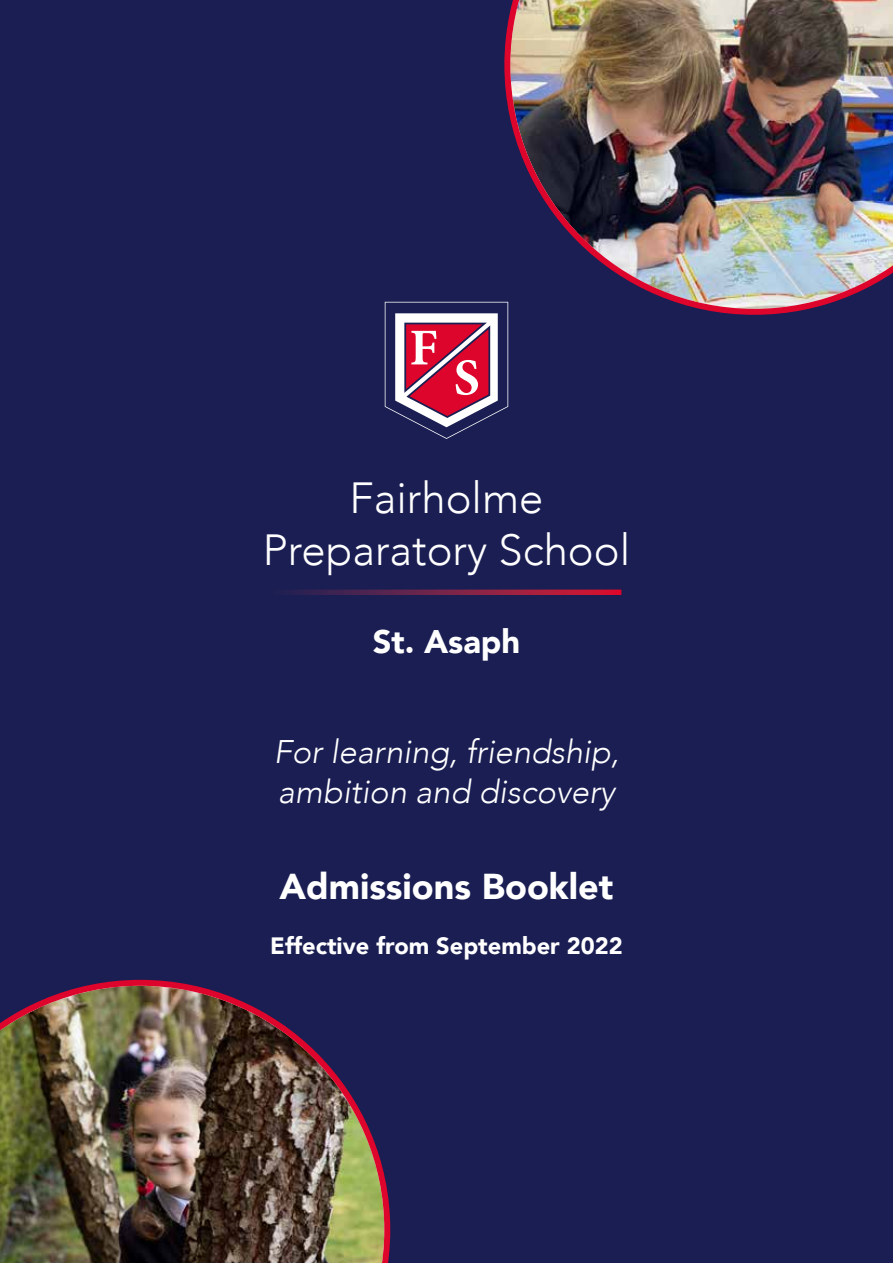
<style>
.page{position:relative;width:893px;height:1263px;background:#1a1e52}
.page>*{position:absolute;margin:0;border:0;box-sizing:border-box;transform-origin:0 0}
.t1{font:300 43.5px/52.2px "Avenir";color:#fff;text-align:center}
.t2{font:900 36px "Avenir";color:#fff}
.t3{font:italic 300 32.7px/39.2px "Avenir";color:#fff}
.t4{font:900 32.7px "Avenir";color:#fff}
.t5{font:900 23.55px "Avenir";color:#fff}
</style>
<div class="page">
<svg style="left:288px;top:589px;width:333px;height:6px"></svg>
<svg style="left:385px;top:302px;width:123px;height:137px"></svg>
<img style="left:504px;top:0;width:389px;height:315px">
<img style="left:0;top:980px;width:390px;height:283px">
<h1 class="t1" style="left:263px;top:472px;width:369px">Fairholme<br>Preparatory School</h1>
<p class="t4" style="left:373px;top:614px;width:149px">St. Asaph</p>
<p class="t3" style="left:274px;top:732px;width:347px">For learning, friendship, ambition and discovery</p>
<p class="t2" style="left:279px;top:855px;width:336px">Admissions Booklet</p>
<p class="t5" style="left:270px;top:925px;width:354px">Effective from September 2022</p>
</div>
